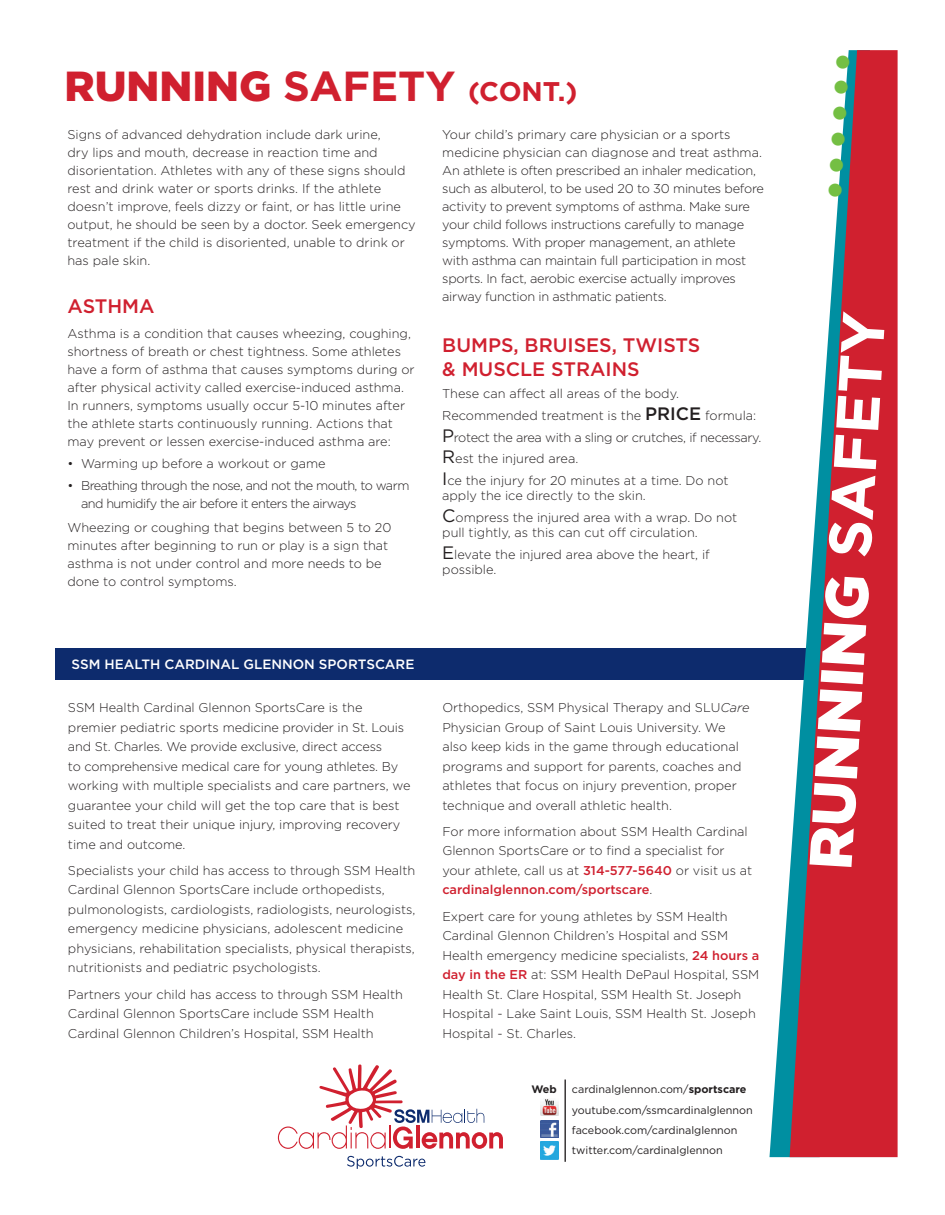
<style>
.page{position:relative;width:945px;height:1215px;background:#fff}
.page>*{position:absolute;margin:0;border:0;box-sizing:border-box;transform-origin:0 0}
.t1{font:900 60px "Gotham";color:#fff}
.t2{font:900 42px "Gotham";color:#d0202f}
.t3{font:500 19.5px/24px "Gotham";color:#d0202f}
.t4{font:500 13.5px "Gotham";color:#fff}
.small_copy{font:300 12.75px/19.5px "Gotham";color:#231f20}
.copy{font:300 12.75px/18px "Gotham";color:#231f20}
.copy-2{font:300 12.75px/18px "Gotham";letter-spacing:-.02em;color:#231f20}
.copy-3{font:300 12.75px/18px "Gotham";letter-spacing:-.04em;color:#231f20}
.copy-4{font:300 12.75px "Gotham";letter-spacing:-.025em;color:#231f20}
.t5{font:10.8px "Gotham";color:#231f20}
.t6{font:700 10.8px "Gotham";color:#231f20}
.s1{font-weight:700}
.s2{font-weight:700;font-size:27px}
.s3{font-weight:500;font-size:18px}
.s4{font-weight:400;font-size:18px}
.s5{font-style:italic}
.s6{font-weight:500;color:#d0202f}
</style>
<div class="page">
<div style="left:55px;top:648px;width:774px;height:32px;background:#0d2b6d"></div>
<svg style="left:770px;top:871px;width:20px;height:286px"></svg>
<svg style="left:790px;top:50px;width:108px;height:1107px;fill:#d0202f"></svg>
<img style="left:541px;top:1120px;width:17px;height:17px">
<img style="left:541px;top:1142px;width:17px;height:17px">
<img style="left:541px;top:1099px;width:17px;height:17px">
<hr style="left:565px;top:1080px;width:1px;height:82px;background:#231f20">
<svg style="left:278px;top:1065px;width:225px;height:84px"></svg>
<svg style="left:347px;top:1156px;width:78px;height:13px"></svg>
<svg style="left:828px;top:55px;width:22px;height:142px"></svg>
<p class="t2" style="left:64px;top:57px;width:515px">RUNNING <span class="s1">SAFETY</span> <span class="s2">(CONT.)</span></p>
<p class="copy" style="left:68px;top:125px;width:350px">Signs of advanced dehydration include dark urine,<br>dry lips and mouth, decrease in reaction time and disorientation. Athletes with any of these signs should rest and drink water or sports drinks. If the athlete doesn’t improve, feels dizzy or faint, or has little urine output, he should be seen by a doctor. Seek emergency treatment if the child is disoriented, unable to drink or has pale skin.</p>
<p class="t3" style="left:68px;top:294px;width:89px">ASTHMA</p>
<p class="copy" style="left:68px;top:324px;width:349px">Asthma is a condition that causes wheezing, coughing, shortness of breath or chest tightness. Some athletes have a form of asthma that causes symptoms during or after physical activity called exercise-induced asthma.<br>In runners, symptoms usually occur 5-10 minutes after the athlete starts continuously running. Actions that may prevent or lessen exercise-induced asthma are:</p>
<p class="copy" style="left:68px;top:454px;width:260px">• Warming up before a workout or game</p>
<p class="copy-3" style="left:81px;top:476px;width:330px;text-indent:-14px">• Breathing through the nose, and not the mouth, to warm and humidify the air before it enters the airways</p>
<p class="copy" style="left:68px;top:518px;width:326px">Wheezing or coughing that begins between 5 to 20 minutes after beginning to run or play is a sign that asthma is not under control and more needs to be done to control symptoms.</p>
<p class="copy-2" style="left:442px;top:125px;width:323px">Your child’s primary care physician or a sports medicine physician can diagnose and treat asthma.<br>An athlete is often prescribed an inhaler medication, such as albuterol, to be used 20 to 30 minutes before activity to prevent symptoms of asthma. Make sure your child follows instructions carefully to manage symptoms. With proper management, an athlete with asthma can maintain full participation in most sports. In fact, aerobic exercise actually improves airway function in asthmatic patients.</p>
<p class="t3" style="left:442px;top:333px;width:260px">BUMPS, BRUISES, TWISTS &amp; MUSCLE STRAINS</p>
<p class="copy" style="left:442px;top:384px;width:238px">These can affect all areas of the body.</p>
<p class="copy" style="left:442px;top:406px;width:316px">Recommended treatment is the <span class="s3">PRICE</span> formula:</p>
<p class="copy-4" style="left:442px;top:429px;width:321px"><span class="s4">P</span>rotect the area with a sling or crutches, if necessary.</p>
<p class="copy" style="left:442px;top:449px;width:138px"><span class="s4">R</span>est the injured area.</p>
<p class="copy" style="left:442px;top:473px;width:288px;line-height:15px"><span class="s4">I</span>ce the injury for 20 minutes at a time. Do not apply the ice directly to the skin.</p>
<p class="copy" style="left:442px;top:509px;width:297px;line-height:15px"><span class="s4">C</span>ompress the injured area with a wrap. Do not pull tightly, as this can cut off circulation.</p>
<p class="copy" style="left:442px;top:546px;width:269px;line-height:15px"><span class="s4">E</span>levate the injured area above the heart, if possible.</p>
<p class="t4" style="left:72px;top:655px;width:344px">SSM HEALTH CARDINAL GLENNON SPORTSCARE</p>
<p class="small_copy" style="left:68px;top:698px;width:344px">SSM Health Cardinal Glennon SportsCare is the premier pediatric sports medicine provider in St. Louis and St. Charles. We provide exclusive, direct access<br>to comprehensive medical care for young athletes. By working with multiple specialists and care partners, we guarantee your child will get the top care that is best suited to treat their unique injury, improving recovery time and outcome.</p>
<p class="small_copy" style="left:68px;top:860px;width:349px">Specialists your child has access to through SSM Health Cardinal Glennon SportsCare include orthopedists, pulmonologists, cardiologists, radiologists, neurologists, emergency medicine physicians, adolescent medicine physicians, rehabilitation specialists, physical therapists, nutritionists and pediatric psychologists.</p>
<p class="small_copy" style="left:68px;top:984px;width:336px">Partners your child has access to through SSM Health<br>Cardinal Glennon SportsCare include SSM Health<br>Cardinal Glennon Children’s Hospital, SSM Health</p>
<p class="small_copy" style="left:442px;top:698px;width:309px">Orthopedics, SSM Physical Therapy and SLU<span class="s5">Care </span>Physician Group of Saint Louis University. We also keep kids in the game through educational programs and support for parents, coaches and athletes that focus on injury prevention, proper technique and overall athletic health.</p>
<p class="small_copy" style="left:442px;top:821px;width:311px">For more information about SSM Health Cardinal Glennon SportsCare or to find a specialist for your athlete, call us at <span class="s6">314-577-5640</span> or visit us at <span class="s6">cardinalglennon.com/sportscare</span>.</p>
<p class="small_copy" style="left:442px;top:906px;width:319px">Expert care for young athletes by SSM Health Cardinal Glennon Children’s Hospital and SSM Health emergency medicine specialists, <span class="s6">24 hours a day in the ER</span> at: SSM Health DePaul Hospital, SSM Health St. Clare Hospital, SSM Health St. Joseph Hospital - Lake Saint Louis, SSM Health St. Joseph Hospital - St. Charles.</p>
<p class="t6" style="left:531px;top:1082px;width:27px">Web</p>
<p class="t5" style="left:572px;top:1083px;width:176px">cardinalglennon.com/<span class="s1">sportscare</span></p>
<p class="t5" style="left:572px;top:1103px;width:182px">youtube.com/ssmcardinalglennon</p>
<p class="t5" style="left:572px;top:1123px;width:167px">facebook.com/cardinalglennon</p>
<p class="t5" style="left:572px;top:1143px;width:152px">twitter.com/cardinalglennon</p>
<p class="t1" style="left:790px;top:867px;width:560px;rotate:-87deg">RUNNING <span class="s1">SAFETY</span></p>
</div>
